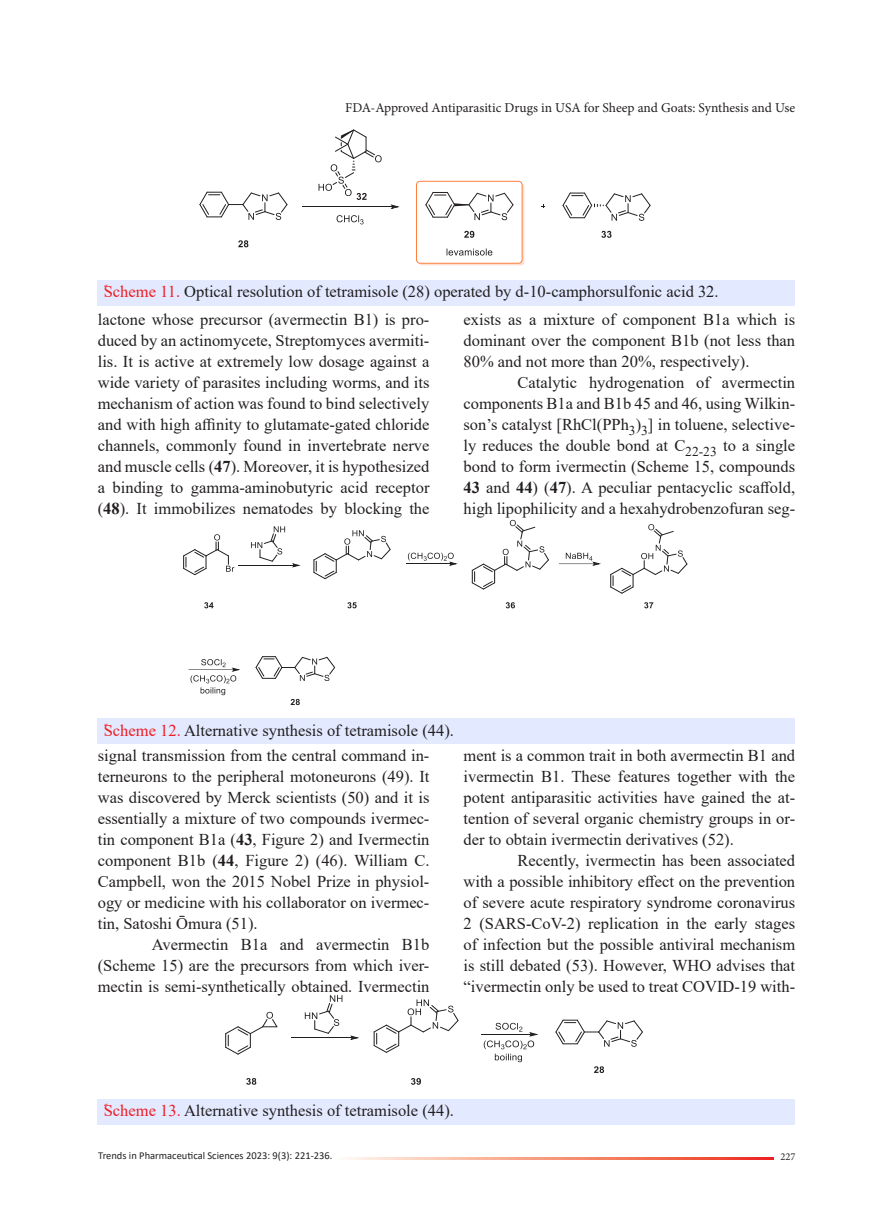
<style>
.page{position:relative;width:893px;height:1212px;background:#fff}
.page>*{position:absolute;margin:0;border:0;box-sizing:border-box;transform-origin:0 0}
.t1{font:16.5px/21px "Times New Roman";color:#231f20;text-align:justify}
.t2{font:13.5px "Minion Pro";letter-spacing:-.005em;color:#231f20}
.t3{font:10.5px "Calibri";color:#231f20}
.t4{font:10.5px "Minion Pro";color:#231f20}
.s1{color:#ee1d23}
.s2{font-weight:700}
</style>
<div class="page">
<svg style="left:238px;top:240px;width:10px;height:7px"></svg>
<svg style="left:199px;top:191px;width:89px;height:29px"></svg>
<hr style="left:302px;top:207px;width:91px;height:1px;background:#231f20">
<svg style="left:392px;top:205px;width:6px;height:3px"></svg>
<svg style="left:337px;top:215px;width:27px;height:9px"></svg>
<svg style="left:319px;top:129px;width:63px;height:71px"></svg>
<div style="left:416px;top:181px;width:106px;height:83px;border:1px solid #ff8040;border-radius:4px"></div>
<svg style="left:419px;top:184px;width:105px;height:82px"></svg>
<svg style="left:562px;top:192px;width:89px;height:29px"></svg>
<svg style="left:601px;top:231px;width:10px;height:7px"></svg>
<div style="left:98px;top:280px;width:697px;height:26px;background:#e3e9ff"></div>
<div style="left:98px;top:718px;width:697px;height:26px;background:#e3e9ff"></div>
<svg style="left:204px;top:602px;width:10px;height:6px"></svg>
<hr style="left:238px;top:565px;width:56px;height:1px;background:#231f20">
<svg style="left:293px;top:564px;width:6px;height:3px"></svg>
<hr style="left:406px;top:563px;width:45px;height:1px;background:#231f20">
<svg style="left:183px;top:534px;width:51px;height:41px"></svg>
<svg style="left:251px;top:526px;width:34px;height:36px"></svg>
<svg style="left:347px;top:602px;width:10px;height:6px"></svg>
<svg style="left:313px;top:530px;width:78px;height:49px"></svg>
<svg style="left:408px;top:553px;width:48px;height:12px"></svg>
<svg style="left:506px;top:602px;width:9px;height:6px"></svg>
<svg style="left:472px;top:520px;width:77px;height:70px"></svg>
<hr style="left:559px;top:563px;width:35px;height:1px;background:#231f20">
<svg style="left:566px;top:553px;width:33px;height:12px"></svg>
<svg style="left:610px;top:524px;width:78px;height:70px"></svg>
<hr style="left:188px;top:669px;width:46px;height:1px;background:#231f20">
<svg style="left:291px;top:699px;width:9px;height:6px"></svg>
<svg style="left:255px;top:656px;width:80px;height:25px"></svg>
<svg style="left:644px;top:602px;width:9px;height:6px"></svg>
<svg style="left:190px;top:659px;width:48px;height:36px"></svg>
<svg style="left:246px;top:1078px;width:10px;height:7px"></svg>
<hr style="left:291px;top:1037px;width:61px;height:1px;background:#231f20">
<svg style="left:351px;top:1036px;width:7px;height:3px"></svg>
<svg style="left:305px;top:995px;width:37px;height:39px"></svg>
<svg style="left:411px;top:1078px;width:10px;height:7px"></svg>
<svg style="left:373px;top:999px;width:86px;height:54px"></svg>
<hr style="left:482px;top:1034px;width:49px;height:1px;background:#231f20">
<svg style="left:594px;top:1066px;width:10px;height:7px"></svg>
<svg style="left:555px;top:1019px;width:88px;height:28px"></svg>
<svg style="left:484px;top:1023px;width:53px;height:39px"></svg>
<svg style="left:225px;top:1012px;width:53px;height:43px"></svg>
<div style="left:98px;top:1099px;width:697px;height:26px;background:#e3e9ff"></div>
<svg style="left:347px;top:1158px;width:427px;height:2px"></svg>
<p class="t2" style="left:345px;top:99px;width:451px">FDA-Approved Antiparasitic Drugs in USA for Sheep and Goats: Synthesis and Use</p>
<p class="t1" style="left:104px;top:281px;width:616px"><span class="s1">ّScheme 11.</span> Optical resolution of tetramisole (28) operated by d-10-camphorsulfonic acid 32.</p>
<p class="t1" style="left:98px;top:309px;width:333px">lactone whose precursor (avermectin B1) is pro&shy;duced by an actinomycete, Streptomyces avermiti&shy;lis. It is active at extremely low dosage against a wide variety of parasites including worms, and its mechanism of action was found to bind selectively and with high affinity to glutamate-gated chloride channels, commonly found in invertebrate nerve and muscle cells (<span class="s2">47</span>). Moreover, it is hypothesized a binding to gamma-aminobutyric acid receptor (<span class="s2">48</span>). It immobilizes nematodes by blocking the</p>
<p class="t1" style="left:463px;top:309px;width:333px">exists as a mixture of component B1a which is dominant over the component B1b (not less than 80% and not more than 20%, respectively).</p>
<p class="t1" style="left:463px;top:372px;width:333px;text-indent:54px">Catalytic hydrogenation of avermectin components B1a and B1b 45 and 46, using Wilkin&shy;son’s catalyst [RhCl(PPh<sub>3</sub>)<sub>3</sub>] in toluene, selective&shy;ly reduces the double bond at C<sub>22-23</sub> to a single bond to form ivermectin (Scheme 15, compounds <span class="s2">43</span> and <span class="s2">44</span>) (<span class="s2">47</span>). A peculiar pentacyclic scaffold, high lipophilicity and a hexahydrobenzofuran seg-</p>
<p class="t1" style="left:104px;top:719px;width:352px"><span class="s1">ّScheme 12.</span> Alternative synthesis of tetramisole (44).</p>
<p class="t1" style="left:98px;top:744px;width:333px">signal transmission from the central command in&shy;terneurons to the peripheral motoneurons (49). It was discovered by Merck scientists (50) and it is essentially a mixture of two compounds ivermec&shy;tin component B1a (<span class="s2">43</span>, Figure 2) and Ivermectin component B1b (<span class="s2">44</span>, Figure 2) (46). William C.<br>Campbell, won the 2015 Nobel Prize in physiol&shy;ogy or medicine with his collaborator on ivermec&shy;tin, Satoshi Ōmura (51).</p>
<p class="t1" style="left:98px;top:933px;width:333px;text-indent:54px">Avermectin B1a and avermectin B1b (Scheme 15) are the precursors from which iver&shy;mectin is semi-synthetically obtained. Ivermectin</p>
<p class="t1" style="left:463px;top:744px;width:333px">ment is a common trait in both avermectin B1 and ivermectin B1. These features together with the potent antiparasitic activities have gained the at&shy;tention of several organic chemistry groups in or&shy;der to obtain ivermectin derivatives (52).</p>
<p class="t1" style="left:463px;top:849px;width:333px;text-indent:54px">Recently, ivermectin has been associated with a possible inhibitory effect on the prevention of severe acute respiratory syndrome coronavirus 2 (SARS-CoV-2) replication in the early stages of infection but the possible antiviral mechanism is still debated (53). However, WHO advises that “ivermectin only be used to treat COVID-19 with-</p>
<p class="t1" style="left:104px;top:1100px;width:352px"><span class="s1">ّScheme 13.</span> Alternative synthesis of tetramisole (44).</p>
<p class="t3" style="left:98px;top:1148px;width:236px">Trends in Pharmaceutical Sciences 2023: 9(3): 221-236.</p>
<p class="t4" style="left:780px;top:1150px;width:17px">227</p>
</div>
